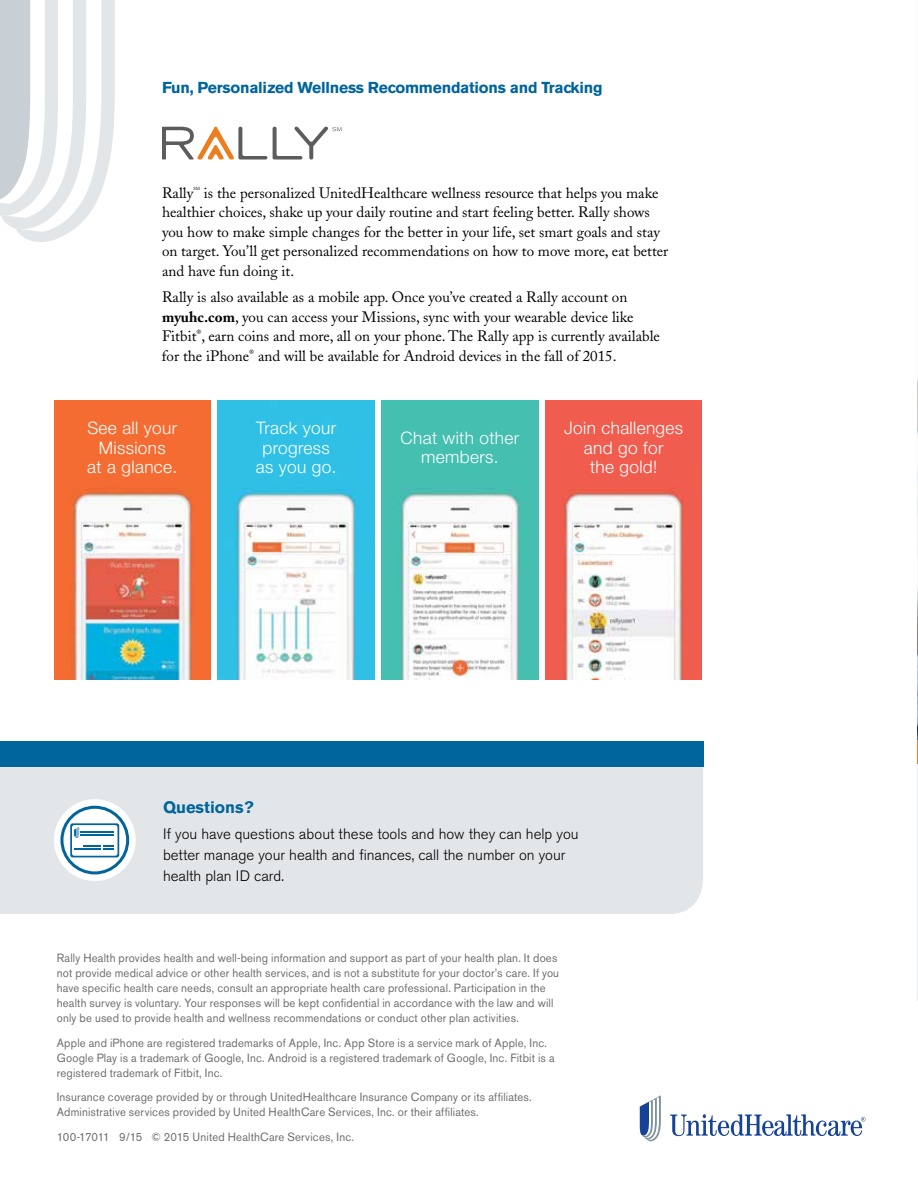
<style>
.page{position:relative;width:918px;height:1188px;background:#fff}
.page>*{position:absolute;margin:0;border:0;box-sizing:border-box;transform-origin:0 0}
.t1{font:300 17.25px/19.5px "Helvetica Neue LT Std";letter-spacing:.02em;color:#fff;text-align:center}
.t2{font:700 16.5px "Akzidenz Grotesk BE";color:#00649d}
.t3{font:700 15.75px "Akzidenz Grotesk BE";letter-spacing:-.015em;color:#00649d}
.t4{font:15px/19.5px "Adobe Caslon";color:#000}
.t5{font:300 15px/21px "Akzidenz Grotesk BE";color:#000}
.t6{font:11.85px/15px "Akzidenz Grotesk BE";letter-spacing:.015em;color:#6d6e71;scale:.95 1}
.t7{font:4.35px "Adobe Caslon";color:#000}
.s1{font-weight:700}
</style>
<div class="page">
<svg style="left:670px;top:1114px;width:196px;height:22px"></svg>
<svg style="left:640px;top:1095px;width:21px;height:46px"></svg>
<img style="left:917px;top:379px;width:1px;height:59px">
<svg style="left:917px;top:470px;width:1px;height:531px"></svg>
<svg style="left:0;top:0;width:115px;height:242px"></svg>
<div style="left:0;top:767px;width:703px;height:147px;background:#e3e6e9"></div>
<div style="left:0;top:741px;width:703px;height:26px;background:#00649d"></div>
<div style="left:54px;top:799px;width:82px;height:82px;background:#fff;border-radius:50%"></div>
<svg style="left:60px;top:806px;width:69px;height:68px"></svg>
<svg style="left:162px;top:126px;width:105px;height:34px"></svg>
<svg style="left:273px;top:127px;width:69px;height:33px"></svg>
<img style="left:382px;top:401px;width:156px;height:278px">
<img style="left:218px;top:401px;width:156px;height:278px">
<img style="left:54px;top:401px;width:157px;height:278px">
<img style="left:545px;top:401px;width:157px;height:278px">
<h3 class="t3" style="left:162px;top:78px;width:442px">Fun, Personalized Wellness Recommendations and Tracking</h3>
<p class="t4" style="left:162px;top:183px;width:33px">Rally</p>
<p class="t7" style="left:193px;top:186px;width:8px">SM</p>
<p class="t4" style="left:162px;top:183px;width:508px;text-indent:42px">is the personalized UnitedHealthcare wellness resource that helps you make healthier choices, shake up your daily routine and start feeling better. Rally shows you how to make simple changes for the better in your life, set smart goals and stay on target. You’ll get personalized recommendations on how to move more, eat better and have fun doing it.</p>
<p class="t4" style="left:162px;top:287px;width:499px">Rally is also available as a mobile app. Once you’ve created a Rally account on <span class="s1">myuhc.com</span>, you can access your Missions, sync with your wearable device like Fitbit<sup>®</sup>, earn coins and more, all on your phone. The Rally app is currently available for the iPhone<sup>®</sup> and will be available for Android devices in the fall of 2015.</p>
<h1 class="t1" style="left:87px;top:418px;width:92px">See all your<br>Missions<br>at a glance.</h1>
<h1 class="t1" style="left:564px;top:418px;width:120px">Join challenges and go for<br>the gold!</h1>
<h1 class="t1" style="left:256px;top:418px;width:82px">Track your progress as you go.</h1>
<h1 class="t1" style="left:401px;top:428px;width:120px">Chat with other members.</h1>
<h2 class="t2" style="left:163px;top:798px;width:92px">Questions?</h2>
<p class="t5" style="left:163px;top:824px;width:417px">If you have questions about these tools and how they can help you better manage your health and finances, call the number on your health plan ID card.</p>
<p class="t6" style="left:57px;top:950px;width:530px">Rally Health provides health and well-being information and support as part of your health plan. It does not provide medical advice or other health services, and is not a substitute for your doctor’s care. If you have specific health care needs, consult an appropriate health care professional. Participation in the health survey is voluntary. Your responses will be kept confidential in accordance with the law and will only be used to provide health and wellness recommendations or conduct other plan activities.</p>
<p class="t6" style="left:57px;top:1035px;width:526px">Apple and iPhone are registered trademarks of Apple, Inc. App Store is a service mark of Apple, Inc.<br>Google Play is a trademark of Google, Inc. Android is a registered trademark of Google, Inc. Fitbit is a registered trademark of Fitbit, Inc.</p>
<p class="t6" style="left:57px;top:1089px;width:502px">Insurance coverage provided by or through UnitedHealthcare Insurance Company or its affiliates.<br>Administrative services provided by United HealthCare Services, Inc. or their affiliates.</p>
<p class="t6" style="left:57px;top:1129px;width:315px">100-17011 9/15 © 2015 United HealthCare Services, Inc.</p>
</div>
